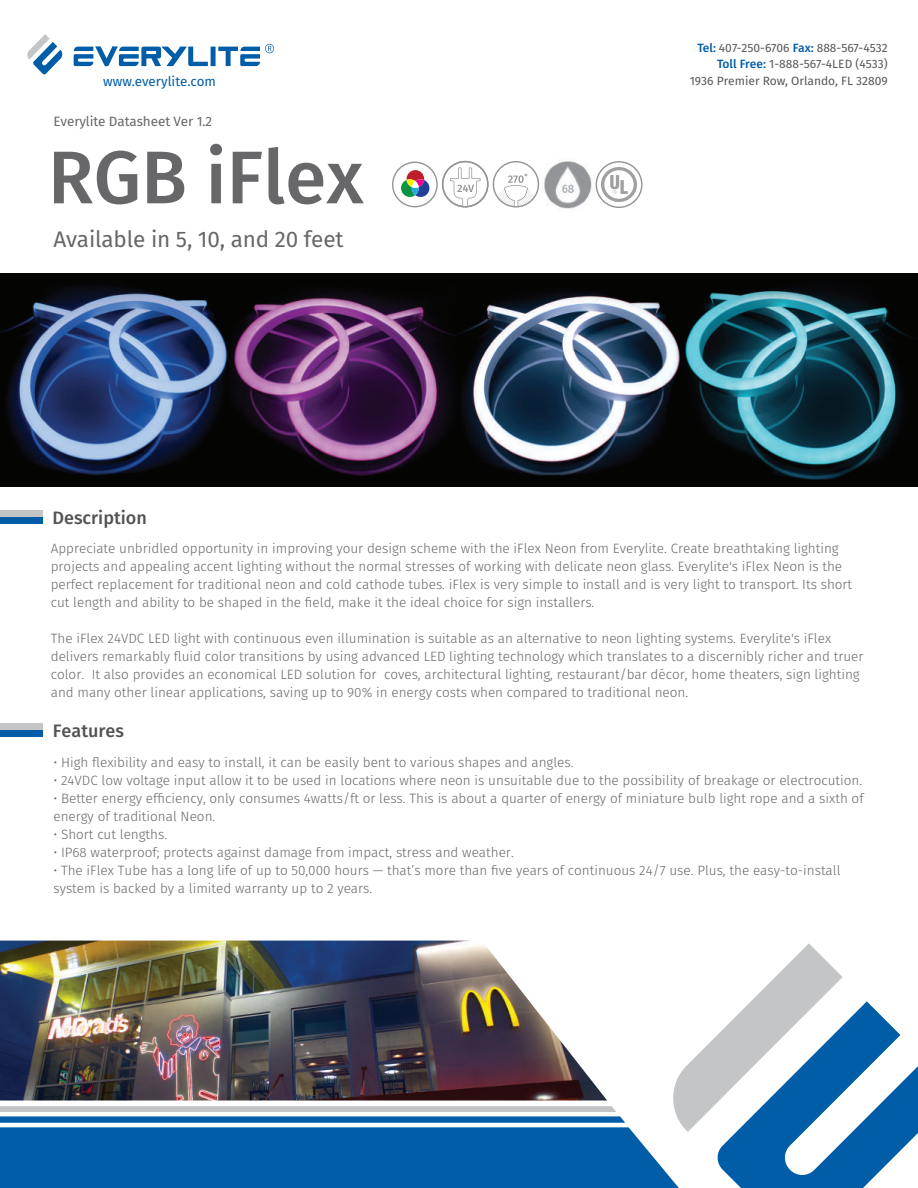
<style>
.page{position:relative;width:918px;height:1188px;background:#fff}
.page>*{position:absolute;margin:0;border:0;box-sizing:border-box;transform-origin:0 0}
.t1{font:500 74.7px "Fira Sans";color:#67676a}
.t2{font:22.5px "Fira Sans";letter-spacing:-.01em;color:#67676a}
.t3{font:500 18px "Fira Sans";color:#535355}
.t4{font:300 13.5px/18px "Fira Sans";color:#67676a}
.t5{font:13.5px "Fira Sans";letter-spacing:-.01em;color:#68686b}
.t6{font:13.35px "Fira Sans";color:#015da7}
.t7{font:12px/16.5px "Fira Sans";color:#57585a;text-align:right}
.s1{font-weight:500;color:#015da7}
</style>
<div class="page">
<img style="left:0;top:273px;width:918px;height:213px">
<svg style="left:0;top:943px;width:918px;height:244px"></svg>
<svg style="left:74px;top:44px;width:200px;height:22px"></svg>
<svg style="left:27px;top:34px;width:36px;height:41px"></svg>
<img style="left:0;top:940px;width:607px;height:160px">
<div style="left:0;top:517px;width:43px;height:7px;background:#015da7"></div>
<div style="left:0;top:510px;width:43px;height:7px;background:#c3c5c6"></div>
<div style="left:0;top:730px;width:43px;height:6px;background:#015da7"></div>
<div style="left:0;top:723px;width:43px;height:7px;background:#c3c5c6"></div>
<img style="left:543px;top:161px;width:49px;height:48px">
<svg style="left:596px;top:161px;width:47px;height:47px"></svg>
<svg style="left:392px;top:161px;width:147px;height:46px"></svg>
<p class="t7" style="left:697px;top:39px;width:192px"><span class="s1">Tel:</span> 407-250-6706 <span class="s1">Fax:</span> 888-567-4532<br><span class="s1">Toll Free:</span> 1-888-567-4LED (4533)</p>
<p class="t6" style="left:103px;top:72px;width:114px">www.everylite.com</p>
<p class="t7" style="left:690px;top:72px;width:199px">1936 Premier Row, Orlando, FL 32809</p>
<p class="t5" style="left:53px;top:112px;width:160px">Everylite Datasheet Ver 1.2</p>
<h1 class="t1" style="left:48px;top:125px;width:317px">RGB iFlex</h1>
<h2 class="t2" style="left:53px;top:223px;width:292px">Available in 5, 10, and 20 feet</h2>
<h3 class="t3" style="left:52px;top:505px;width:96px">Description</h3>
<p class="t4" style="left:51px;top:539px;width:803px">Appreciate unbridled opportunity in improving your design scheme with the iFlex Neon from Everylite. Create breathtaking lighting projects and appealing accent lighting without the normal stresses of working with delicate neon glass. Everylite's iFlex Neon is the perfect replacement for traditional neon and cold cathode tubes. iFlex is very simple to install and is very light to transport. Its short cut length and ability to be shaped in the field, make it the ideal choice for sign installers.</p>
<p class="t4" style="left:51px;top:629px;width:814px">The iFlex 24VDC LED light with continuous even illumination is suitable as an alternative to neon lighting systems. Everylite's iFlex delivers remarkably fluid color transitions by using advanced LED lighting technology which translates to a discernibly richer and truer color. It also provides an economical LED solution for coves, architectural lighting, restaurant/bar décor, home theaters, sign lighting and many other linear applications, saving up to 90% in energy costs when compared to traditional neon.</p>
<h3 class="t3" style="left:53px;top:717px;width:73px">Features</h3>
<p class="t4" style="left:53px;top:753px;width:522px">• High flexibility and easy to install, it can be easily bent to various shapes and angles.</p>
<p class="t4" style="left:53px;top:771px;width:810px">• 24VDC low voltage input allow it to be used in locations where neon is unsuitable due to the possibility of breakage or electrocution.</p>
<p class="t4" style="left:53px;top:789px;width:812px">• Better energy efficiency, only consumes 4watts/ft or less. This is about a quarter of energy of miniature bulb light rope and a sixth of energy of traditional Neon.</p>
<p class="t4" style="left:53px;top:824px;width:115px">• Short cut lengths.</p>
<p class="t4" style="left:53px;top:842px;width:462px">• IP68 waterproof; protects against damage from impact, stress and weather.</p>
<p class="t4" style="left:53px;top:860px;width:789px">• The iFlex Tube has a long life of up to 50,000 hours — that’s more than five years of continuous 24/7 use. Plus, the easy-to-install system is backed by a limited warranty up to 2 years.</p>
</div>
